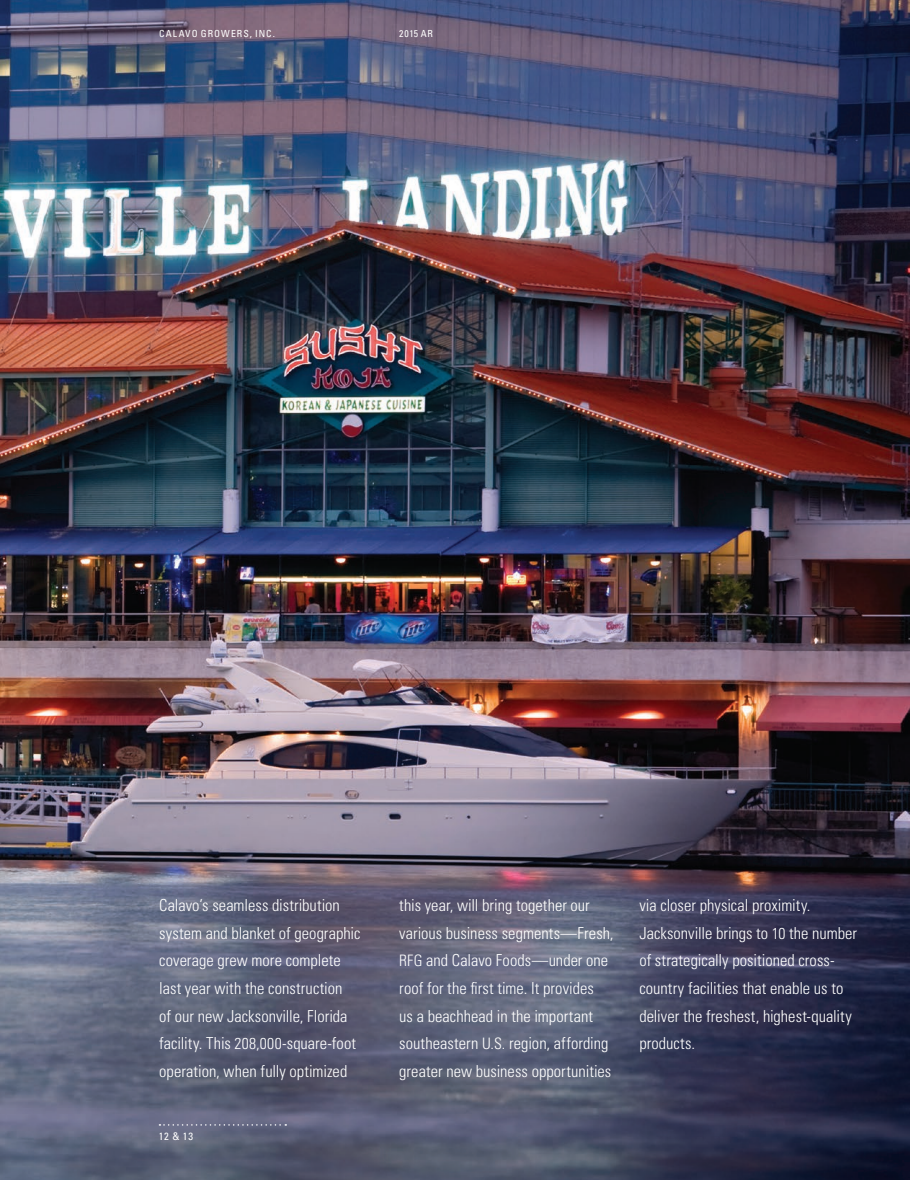
<style>
.page{position:relative;width:910px;height:1180px;background:#fff}
.page>*{position:absolute;margin:0;border:0;box-sizing:border-box;transform-origin:0 0}
.t1{font:300 condensed 16.5px/27.6px "Univers";color:#fff}
.t2{font:condensed 10.5px "Univers";color:#fff}
.t3{font:condensed 9.75px "Univers";letter-spacing:.1em;color:#fff}
.s1{font-size:15.75px}
</style>
<div class="page">
<img style="left:0;top:0;width:910px;height:1179px">
<svg style="left:159px;top:1123px;width:127px;height:2px"></svg>
<p class="t3" style="left:159px;top:28px;width:117px">CALAVO GROWERS, INC.</p>
<p class="t3" style="left:399px;top:28px;width:35px">2015 AR</p>
<p class="t1" style="left:159px;top:891px;width:203px">Calavo’s seamless distribution system and blanket of geographic coverage grew more complete last year with the construction<br>of our new Jacksonville, Florida facility. This <span class="s1">208,000</span>-square-foot operation, when fully optimized</p>
<p class="t1" style="left:399px;top:891px;width:216px">this year, will bring together our various business segments—Fresh, <span class="s1">RFG</span> and Calavo Foods—under one roof for the first time. It provides<br>us a beachhead in the important southeastern <span class="s1">U.S.</span> region, affording greater new business opportunities</p>
<p class="t1" style="left:639px;top:891px;width:219px">via closer physical proximity.<br>Jacksonville brings to <span class="s1">10</span> the number of strategically positioned cross&shy;country facilities that enable us to deliver the freshest, highest-quality products.</p>
<p class="t2" style="left:159px;top:1129px;width:36px">12 &amp; 13</p>
</div>
